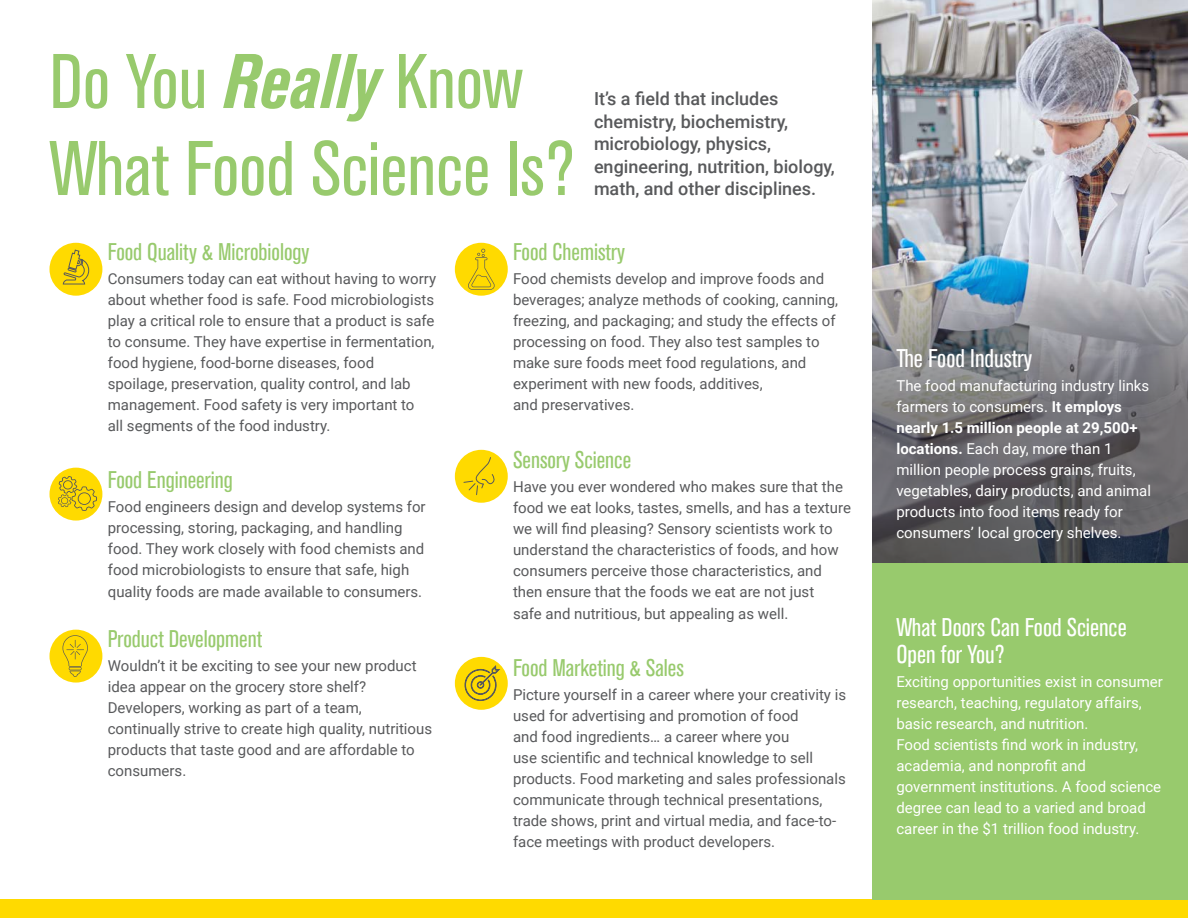
<style>
.page{position:relative;width:1188px;height:918px;background:#fff}
.page>*{position:absolute;margin:0;border:0;box-sizing:border-box;transform-origin:0 0}
.t1{font:condensed 76.5px "Akzidenz Grotesk BE";color:#98ca6d}
.t2{font:condensed 25.5px "Akzidenz Grotesk BE";color:#fff}
.t3{font:condensed 24px "Akzidenz Grotesk BE";color:#98ca6d}
.t4{font:500 18px/22.5px "Roboto";color:#58595b}
.t5{font:15px/21px "Roboto";color:#58595b}
.t6{font:15px/21px "Roboto";color:#fff}
.s1{font-weight:700;font-style:italic}
.s2{font-weight:700}
</style>
<div class="page">
<div style="left:0;top:900px;width:1188px;height:18px;background:#ffda00"></div>
<div style="left:873px;top:0;width:315px;height:900px;background:#98ca6d"></div>
<img style="left:873px;top:0;width:315px;height:563px">
<div style="left:50px;top:243px;width:52px;height:53px;background:#ffda00;border-radius:50%"></div>
<div style="left:455px;top:243px;width:53px;height:53px;background:#ffda00;border-radius:50%"></div>
<div style="left:455px;top:450px;width:53px;height:53px;background:#ffda00;border-radius:50%"></div>
<div style="left:455px;top:657px;width:53px;height:53px;background:#ffda00;border-radius:50%"></div>
<div style="left:50px;top:468px;width:52px;height:53px;background:#ffda00;border-radius:50%"></div>
<div style="left:50px;top:630px;width:52px;height:53px;background:#ffda00;border-radius:50%"></div>
<svg style="left:63px;top:249px;width:26px;height:36px"></svg>
<svg style="left:58px;top:476px;width:39px;height:35px"></svg>
<svg style="left:63px;top:635px;width:25px;height:42px"></svg>
<svg style="left:463px;top:457px;width:32px;height:39px"></svg>
<svg style="left:468px;top:249px;width:27px;height:41px"></svg>
<svg style="left:465px;top:665px;width:35px;height:36px"></svg>
<p class="t1" style="left:50px;top:39px;width:475px">Do You <span class="s1">Really</span> Know</p>
<p class="t1" style="left:50px;top:126px;width:527px">What Food Science Is?</p>
<p class="t4" style="left:594px;top:87px;width:242px">It’s a field that includes chemistry, biochemistry, microbiology, physics, engineering, nutrition, biology, math, and other disciplines.</p>
<p class="t3" style="left:108px;top:238px;width:203px">Food Quality &amp; Microbiology</p>
<p class="t5" style="left:108px;top:267px;width:330px">Consumers today can eat without having to worry about whether food is safe. Food microbiologists play a critical role to ensure that a product is safe to consume. They have expertise in fermentation, food hygiene, food-borne diseases, food spoilage, preservation, quality control, and lab management. Food safety is very important to<br>all segments of the food industry.</p>
<p class="t3" style="left:108px;top:467px;width:127px">Food Engineering</p>
<p class="t5" style="left:108px;top:496px;width:319px">Food engineers design and develop systems for</p>
<p class="t5" style="left:108px;top:517px;width:318px">processing, storing, packaging, and handling food. They work closely with food chemists and food microbiologists to ensure that safe, high quality foods are made available to consumers.</p>
<p class="t3" style="left:108px;top:626px;width:156px">Product Development</p>
<p class="t5" style="left:108px;top:655px;width:310px">Wouldn’t it be exciting to see your new product</p>
<p class="t5" style="left:108px;top:676px;width:326px">idea appear on the grocery store shelf?<br>Developers, working as part of a team, continually strive to create high quality, nutritious products that taste good and are affordable to consumers.</p>
<p class="t3" style="left:513px;top:238px;width:114px">Food Chemistry</p>
<p class="t5" style="left:513px;top:267px;width:313px">Food chemists develop and improve foods and</p>
<p class="t5" style="left:513px;top:288px;width:327px">beverages; analyze methods of cooking, canning,</p>
<p class="t5" style="left:513px;top:309px;width:324px">freezing, and packaging; and study the effects of</p>
<p class="t5" style="left:513px;top:330px;width:308px">processing on food. They also test samples to make sure foods meet food regulations, and experiment with new foods, additives,<br>and preservatives.</p>
<p class="t3" style="left:513px;top:446px;width:120px">Sensory Science</p>
<p class="t5" style="left:513px;top:476px;width:332px">Have you ever wondered who makes sure that the</p>
<p class="t5" style="left:513px;top:497px;width:340px">food we eat looks, tastes, smells, and has a texture</p>
<p class="t5" style="left:513px;top:518px;width:321px">we will find pleasing? Sensory scientists work to</p>
<p class="t5" style="left:513px;top:539px;width:327px">understand the characteristics of foods, and how</p>
<p class="t5" style="left:513px;top:559px;width:311px">consumers perceive those characteristics, and then ensure that the foods we eat are not just safe and nutritious, but appealing as well.</p>
<p class="t3" style="left:513px;top:654px;width:172px">Food Marketing &amp; Sales</p>
<p class="t5" style="left:513px;top:684px;width:335px">Picture yourself in a career where your creativity is</p>
<p class="t5" style="left:513px;top:705px;width:334px">used for advertising and promotion of food<br>and food ingredients… a career where you<br>use scientific and technical knowledge to sell products. Food marketing and sales professionals communicate through technical presentations, trade shows, print and virtual media, and face-to&shy;face meetings with product developers.</p>
<p class="t2" style="left:896px;top:344px;width:137px">The Food Industry</p>
<p class="t6" style="left:896px;top:374px;width:256px">The food manufacturing industry links farmers to consumers. <span class="s2">It employs nearly 1.5 million people at 29,500+ locations.</span> Each day, more than 1 million people process grains, fruits, vegetables, dairy products, and animal products into food items ready for consumers’ local grocery shelves.</p>
<p class="t2" style="left:896px;top:613px;width:232px">What Doors Can Food Science</p>
<p class="t2" style="left:896px;top:640px;width:110px">Open for You?</p>
<p class="t6" style="left:896px;top:671px;width:268px">Exciting opportunities exist in consumer research, teaching, regulatory affairs, basic research, and nutrition.</p>
<p class="t6" style="left:896px;top:734px;width:243px">Food scientists find work in industry,</p>
<p class="t6" style="left:896px;top:755px;width:266px">academia, and nonprofit and government institutions. A food science degree can lead to a varied and broad career in the $1 trillion food industry.</p>
</div>
